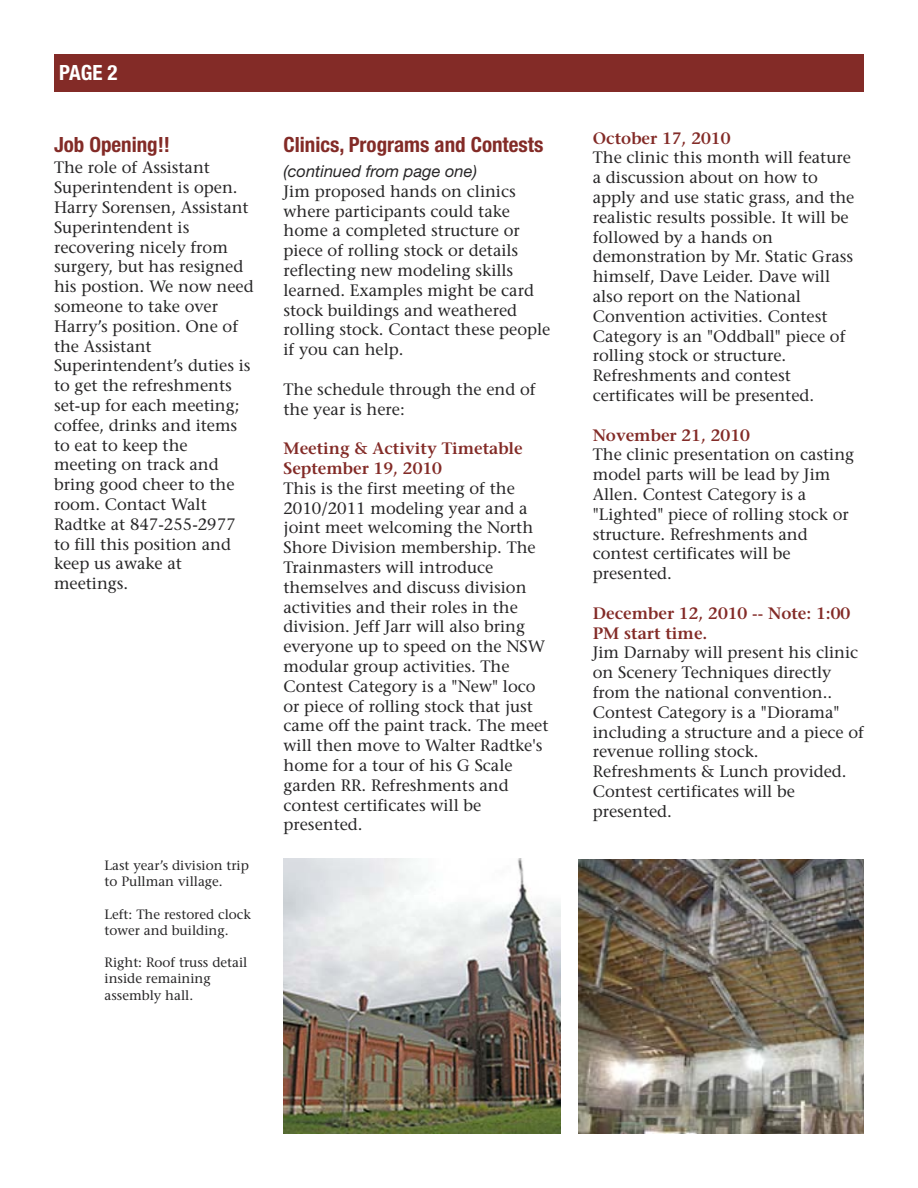
<style>
.page{position:relative;width:918px;height:1188px;background:#fff}
.page>*{position:absolute;margin:0;border:0;box-sizing:border-box;transform-origin:0 0}
.t1{font:700 condensed 21px "Helvetica Neue";color:#832b27}
.t2{font:700 condensed 21px "Helvetica Neue";color:#fff}
.t3{font:16.5px/19.8px "Stone Serif";color:#272627}
.t4{font:600 16.5px/19.8px "Stone Serif";color:#832b27}
.t5{font:italic 16.5px "Helvetica Neue";color:#272627}
.t6{font:13.5px/16.2px "Stone Serif";color:#272627}
</style>
<div class="page">
<div style="left:54px;top:54px;width:810px;height:37px;background:#832b27"></div>
<img style="left:284px;top:858px;width:276px;height:276px">
<img style="left:578px;top:859px;width:286px;height:275px">
<p class="t2" style="left:59px;top:60px;width:60px">PAGE 2</p>
<p class="t1" style="left:54px;top:131px;width:118px">Job Opening!!</p>
<p class="t3" style="left:54px;top:160px;width:201px">The role of Assistant<br>Superintendent is open.<br>Harry Sorensen, Assistant<br>Superintendent is recovering nicely from surgery, but has resigned his postion. We now need someone to take over<br>Harry’s position. One of the Assistant<br>Superintendent’s duties is to get the refreshments set-up for each meeting; coffee, drinks and items to eat to keep the meeting on track and bring good cheer to the room. Contact Walt<br>Radtke at 847-255-2977 to fill this position and keep us awake at meetings.</p>
<p class="t6" style="left:105px;top:859px;width:146px">Last year’s division trip to Pullman village.</p>
<p class="t6" style="left:105px;top:907px;width:148px">Left: The restored clock tower and building.</p>
<p class="t6" style="left:105px;top:956px;width:144px">Right: Roof truss detail inside remaining assembly hall.</p>
<p class="t1" style="left:284px;top:131px;width:261px">Clinics, Programs and Contests</p>
<p class="t5" style="left:284px;top:161px;width:195px">(continued from page one)</p>
<p class="t3" style="left:284px;top:183px;width:268px">Jim proposed hands on clinics where participants could take home a completed structure or piece of rolling stock or details reflecting new modeling skills learned. Examples might be card stock buildings and weathered rolling stock. Contact these people if you can help.</p>
<p class="t3" style="left:284px;top:381px;width:254px">The schedule through the end of the year is here:</p>
<p class="t4" style="left:284px;top:440px;width:241px">Meeting &amp; Activity Timetable<br>September 19, 2010</p>
<p class="t3" style="left:284px;top:480px;width:267px">This is the first meeting of the<br>2010/2011 modeling year and a joint meet welcoming the North<br>Shore Division membership. The<br>Trainmasters will introduce themselves and discuss division activities and their roles in the division. Jeff Jarr will also bring everyone up to speed on the NSW modular group activities. The<br>Contest Category is a "New" loco or piece of rolling stock that just came off the paint track. The meet will then move to Walter Radtke's home for a tour of his G Scale garden RR. Refreshments and contest certificates will be presented.</p>
<p class="t4" style="left:593px;top:130px;width:139px">October 17, 2010</p>
<p class="t3" style="left:593px;top:149px;width:263px">The clinic this month will feature a discussion about on how to apply and use static grass, and the realistic results possible. It will be followed by a hands on demonstration by Mr. Static Grass himself, Dave Leider. Dave will also report on the National<br>Convention activities. Contest<br>Category is an "Oddball" piece of rolling stock or structure.<br>Refreshments and contest certificates will be presented.</p>
<p class="t4" style="left:593px;top:427px;width:159px">November 21, 2010</p>
<p class="t3" style="left:593px;top:446px;width:263px">The clinic presentation on casting model parts will be lead by Jim<br>Allen. Contest Category is a "Lighted" piece of rolling stock or structure. Refreshments and contest certificates will be presented.</p>
<p class="t4" style="left:593px;top:605px;width:259px">December 12, 2010 -- Note: 1:00<br>PM start time.</p>
<p class="t3" style="left:593px;top:644px;width:273px">Jim Darnaby will present his clinic on Scenery Techniques directly from the national convention..<br>Contest Category is a "Diorama" including a structure and a piece of revenue rolling stock.<br>Refreshments &amp; Lunch provided.<br>Contest certificates will be presented.</p>
</div>
